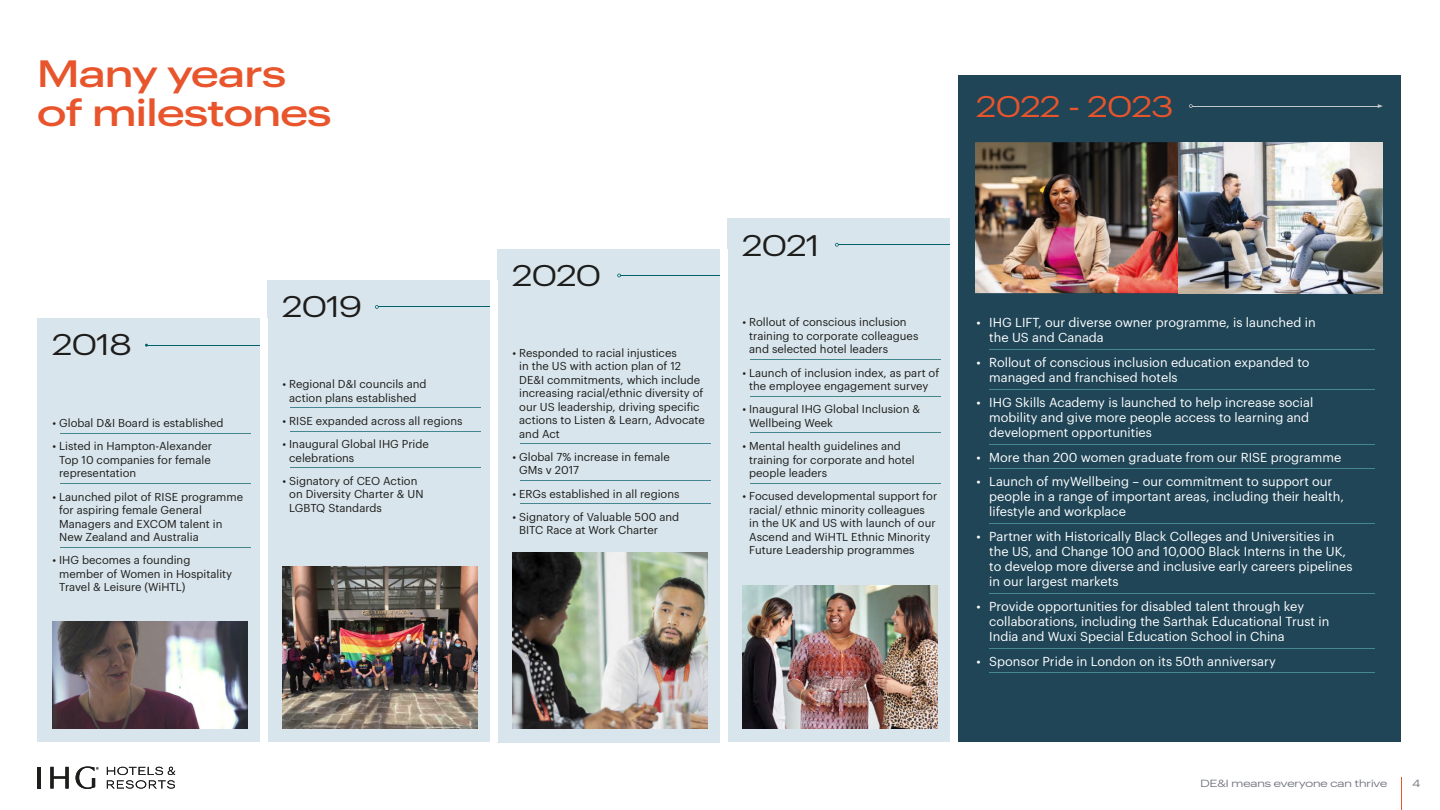
<style>
.page{position:relative;width:1440px;height:810px;background:#fff}
.page>*{position:absolute;margin:0;border:0;box-sizing:border-box;transform-origin:0 0}
.t1{font:500 37.2px/39.3px "Graphik Wide";color:#e8542b}
.t2{font:29.25px "Graphik Wide";color:#1d1d1b}
.t3{font:29.25px "Graphik Wide";color:#e8542b}
.t4{font:12.75px/15px "Graphik";color:#fff}
.t5{font:11.25px/13.5px "Graphik";color:#1d1d1b}
.t6{font:10.2px "Graphik Wide";color:#70737d}
</style>
<div class="page">
<div style="left:958px;top:76px;width:443px;height:666px;background:#1f4557"></div>
<svg style="left:50px;top:767px;width:19px;height:22px"></svg>
<hr style="left:38px;top:767px;width:3px;height:22px;background:#1d1d1b">
<svg style="left:76px;top:766px;width:23px;height:23px"></svg>
<svg style="left:107px;top:767px;width:68px;height:22px"></svg>
<div style="left:38px;top:319px;width:230px;height:423px;background:#d9e5ec"></div>
<div style="left:268px;top:281px;width:230px;height:461px;background:#d9e5ec"></div>
<div style="left:497px;top:249px;width:231px;height:493px;background:#d9e5ec"></div>
<div style="left:728px;top:218px;width:230px;height:524px;background:#d9e5ec"></div>
<hr style="left:60px;top:433px;width:190px;height:1px;background:#45878f">
<hr style="left:60px;top:483px;width:190px;height:1px;background:#45878f">
<hr style="left:60px;top:547px;width:190px;height:1px;background:#45878f">
<hr style="left:290px;top:408px;width:190px;height:1px;background:#45878f">
<hr style="left:290px;top:431px;width:190px;height:1px;background:#45878f">
<hr style="left:290px;top:468px;width:190px;height:1px;background:#45878f">
<hr style="left:520px;top:444px;width:190px;height:1px;background:#45878f">
<hr style="left:520px;top:480px;width:190px;height:1px;background:#45878f">
<hr style="left:520px;top:504px;width:190px;height:1px;background:#45878f">
<hr style="left:750px;top:359px;width:190px;height:1px;background:#45878f">
<hr style="left:750px;top:396px;width:190px;height:1px;background:#45878f">
<hr style="left:750px;top:433px;width:190px;height:1px;background:#45878f">
<hr style="left:750px;top:483px;width:190px;height:1px;background:#45878f">
<div style="left:260px;top:319px;width:8px;height:423px;background:#fff"></div>
<div style="left:490px;top:281px;width:7px;height:461px;background:#fff"></div>
<div style="left:720px;top:249px;width:8px;height:493px;background:#fff"></div>
<div style="left:950px;top:68px;width:8px;height:674px;background:#fff"></div>
<hr style="left:989px;top:349px;width:385px;height:1px;background:#45878f">
<hr style="left:989px;top:389px;width:385px;height:1px;background:#45878f">
<hr style="left:989px;top:444px;width:385px;height:1px;background:#45878f">
<hr style="left:989px;top:468px;width:385px;height:1px;background:#45878f">
<hr style="left:989px;top:523px;width:385px;height:1px;background:#45878f">
<hr style="left:989px;top:593px;width:385px;height:1px;background:#45878f">
<hr style="left:989px;top:648px;width:385px;height:1px;background:#45878f">
<hr style="left:989px;top:672px;width:385px;height:1px;background:#45878f">
<img style="left:975px;top:142px;width:408px;height:151px">
<img style="left:1179px;top:142px;width:1px;height:151px">
<img style="left:52px;top:622px;width:195px;height:106px">
<img style="left:282px;top:566px;width:195px;height:162px">
<img style="left:512px;top:552px;width:195px;height:176px">
<img style="left:742px;top:586px;width:196px;height:142px">
<hr style="left:146px;top:345px;width:114px;height:1px;background:#006169">
<hr style="left:378px;top:307px;width:112px;height:1px;background:#006169">
<svg style="left:375px;top:305px;width:4px;height:4px"></svg>
<hr style="left:621px;top:275px;width:99px;height:1px;background:#006169">
<hr style="left:838px;top:244px;width:112px;height:1px;background:#006169">
<svg style="left:835px;top:243px;width:4px;height:4px"></svg>
<hr style="left:1192px;top:106px;width:187px;height:1px;background:#c2c7c9">
<svg style="left:1189px;top:104px;width:4px;height:4px"></svg>
<svg style="left:1378px;top:104px;width:5px;height:4px"></svg>
<hr style="left:1401px;top:777px;width:1px;height:33px;background:#e8542b">
<h1 class="t1" style="left:38px;top:50px;width:295px">Many years of milestones</h1>
<h2 class="t2" style="left:52px;top:322px;width:81px">2018</h2>
<p class="t5" style="left:52px;top:415px;width:173px">• Global D&amp;I Board is established</p>
<p class="t5" style="left:59px;top:439px;width:154px;text-align:justify;text-indent:-7px">• Listed in Hampton-Alexander Top 10 companies for female representation</p>
<p class="t5" style="left:59px;top:489px;width:185px;text-indent:-7px">• Launched pilot of RISE programme for aspiring female General<br>Managers and EXCOM talent in<br>New Zealand and Australia</p>
<p class="t5" style="left:59px;top:553px;width:175px;text-indent:-7px">• IHG becomes a founding member of Women in Hospitality<br>Travel &amp; Leisure (WiHTL)</p>
<h2 class="t2" style="left:283px;top:284px;width:81px">2019</h2>
<p class="t5" style="left:282px;top:376px;width:146px;text-align:center">• Regional D&amp;I councils and action plans established</p>
<p class="t5" style="left:282px;top:413px;width:182px">• RISE expanded across all regions</p>
<p class="t5" style="left:289px;top:436px;width:141px;text-indent:-7px">• Inaugural Global IHG Pride celebrations</p>
<p class="t5" style="left:289px;top:473px;width:136px;text-indent:-7px">• Signatory of CEO Action on Diversity Charter &amp; UN<br>LGBTQ Standards</p>
<h2 class="t3" style="left:977px;top:84px;width:198px">2022 - 2023</h2>
<h2 class="t2" style="left:513px;top:253px;width:90px">2020</h2>
<p class="t5" style="left:519px;top:345px;width:187px;text-indent:-7px">• Responded to racial injustices<br>in the US with action plan of 12<br>DE&amp;I commitments, which include increasing racial/ethnic diversity of our US leadership, driving specific actions to Listen &amp; Learn, Advocate and Act</p>
<p class="t5" style="left:519px;top:449px;width:152px;text-indent:-7px">• Global 7% increase in female<br>GMs v 2017</p>
<p class="t5" style="left:512px;top:486px;width:169px">• ERGs established in all regions</p>
<p class="t5" style="left:519px;top:509px;width:162px;text-indent:-7px">• Signatory of Valuable 500 and<br>BITC Race at Work Charter</p>
<h2 class="t2" style="left:743px;top:222px;width:79px">2021</h2>
<p class="t5" style="left:749px;top:314px;width:171px;text-indent:-7px">• Rollout of conscious inclusion training to corporate colleagues and selected hotel leaders</p>
<p class="t5" style="left:742px;top:365px;width:198px;text-align:center">• Launch of inclusion index, as part of the employee engagement survey</p>
<p class="t5" style="left:749px;top:402px;width:172px;text-indent:-7px">• Inaugural IHG Global Inclusion &amp;<br>Wellbeing Week</p>
<p class="t5" style="left:749px;top:438px;width:167px;text-indent:-7px">• Mental health guidelines and training for corporate and hotel people leaders</p>
<p class="t5" style="left:749px;top:489px;width:190px;text-indent:-7px">• Focused developmental support for racial/ ethnic minority colleagues in the UK and US with launch of our Ascend and WiHTL Ethnic Minority Future Leadership programmes</p>
<p class="t4" style="left:989px;top:314px;width:328px;text-indent:-13px">• IHG LIFT, our diverse owner programme, is launched in the US and Canada</p>
<p class="t4" style="left:989px;top:354px;width:322px;text-indent:-13px">• Rollout of conscious inclusion education expanded to managed and franchised hotels</p>
<p class="t4" style="left:989px;top:394px;width:326px;text-indent:-13px">• IHG Skills Academy is launched to help increase social mobility and give more people access to learning and development opportunities</p>
<p class="t4" style="left:976px;top:449px;width:366px">• More than 200 women graduate from our RISE programme</p>
<p class="t4" style="left:989px;top:473px;width:356px;text-indent:-13px">• Launch of myWellbeing – our commitment to support our people in a range of important areas, including their health, lifestyle and workplace</p>
<p class="t4" style="left:989px;top:528px;width:365px;text-indent:-13px">• Partner with Historically Black Colleges and Universities in the US, and Change 100 and 10,000 Black Interns in the UK, to develop more diverse and inclusive early careers pipelines in our largest markets</p>
<p class="t4" style="left:989px;top:598px;width:342px;text-indent:-13px">• Provide opportunities for disabled talent through key collaborations, including the Sarthak Educational Trust in<br>India and Wuxi Special Education School in China</p>
<p class="t4" style="left:976px;top:652px;width:301px">• Sponsor Pride in London on its 50th anniversary</p>
<p class="t6" style="left:1201px;top:776px;width:188px">DE&amp;I means everyone can thrive</p>
<p class="t6" style="left:1412px;top:776px;width:9px">4</p>
</div>
